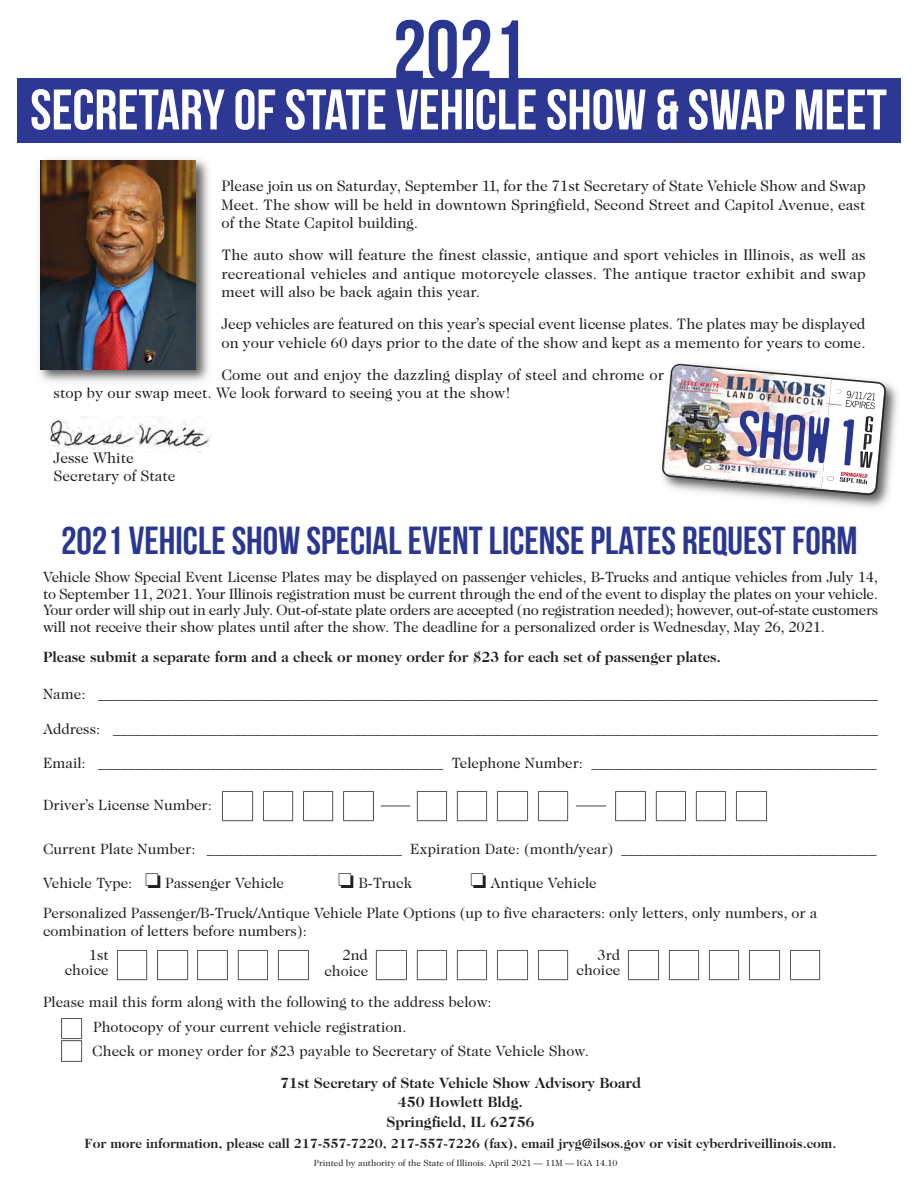
<style>
.page{position:relative;width:918px;height:1188px;background:#fff}
.page>*{position:absolute;margin:0;border:0;box-sizing:border-box;transform-origin:0 0}
.t1{font:84px "Bebas Neue";color:#293791}
.t2{font:58.95px "License Plate";color:#293791}
.t3{font:57px "Bebas Neue";color:#fff}
.t4{font:39px "Bebas Neue";color:#293791}
.t5{font:15.3px/18.3px "Caslon Two Twenty Four";color:#212021}
.t6{font:15px/16.5px "Caslon Two Twenty Four";color:#212021}
.t7{font:700 15px/19.5px "Caslon Two Twenty Four";color:#212021;text-align:center}
.t8{font:700 13.5px "Caslon Two Twenty Four";color:#212021}
.t9{font:9px "Caslon Two Twenty Four";color:#212021}
</style>
<div class="page">
<div style="left:17px;top:78px;width:884px;height:65px;background:#2c3893"></div>
<img style="left:49px;top:419px;width:162px;height:34px">
<img style="left:54px;top:452px;width:72px;height:1px">
<img style="left:117px;top:950px;width:31px;height:31px">
<img style="left:157px;top:950px;width:32px;height:31px">
<img style="left:197px;top:950px;width:31px;height:31px">
<img style="left:237px;top:950px;width:31px;height:31px">
<img style="left:277px;top:950px;width:32px;height:31px">
<img style="left:375px;top:950px;width:32px;height:31px">
<img style="left:416px;top:950px;width:31px;height:31px">
<img style="left:456px;top:950px;width:32px;height:31px">
<img style="left:496px;top:950px;width:33px;height:31px">
<img style="left:537px;top:950px;width:32px;height:31px">
<img style="left:627px;top:950px;width:32px;height:31px">
<img style="left:668px;top:950px;width:32px;height:31px">
<img style="left:708px;top:950px;width:32px;height:31px">
<img style="left:749px;top:950px;width:32px;height:31px">
<img style="left:790px;top:950px;width:31px;height:31px">
<img style="left:222px;top:791px;width:32px;height:31px">
<img style="left:263px;top:791px;width:31px;height:31px">
<img style="left:303px;top:791px;width:31px;height:31px">
<img style="left:343px;top:791px;width:31px;height:31px">
<img style="left:416px;top:791px;width:31px;height:31px">
<img style="left:456px;top:791px;width:32px;height:31px">
<img style="left:496px;top:791px;width:33px;height:31px">
<img style="left:537px;top:791px;width:32px;height:31px">
<img style="left:615px;top:791px;width:31px;height:31px">
<img style="left:655px;top:791px;width:31px;height:31px">
<img style="left:695px;top:791px;width:31px;height:31px">
<img style="left:735px;top:791px;width:32px;height:31px">
<img style="left:39px;top:159px;width:170px;height:223px">
<img style="left:40px;top:161px;width:156px;height:208px">
<img style="left:760px;top:383px;width:138px;height:124px">
<img style="left:661px;top:363px;width:227px;height:134px">
<img style="left:664px;top:365px;width:220px;height:129px">
<img style="left:61px;top:1018px;width:22px;height:44px">
<img style="left:575px;top:805px;width:32px;height:2px">
<h1 class="t1" style="left:393px;top:20px;width:135px">2021</h1>
<h3 class="t3" style="left:30px;top:90px;width:858px">SECRETARY OF STATE VEHICLE SHOW &amp; SWAP MEET</h3>
<p class="t5" style="left:221px;top:178px;width:646px;text-align:justify">Please join us on Saturday, September 11, for the 71st Secretary of State Vehicle Show and Swap Meet. The show will be held in downtown Springfield, Second Street and Capitol Avenue, east of the State Capitol building.</p>
<p class="t5" style="left:221px;top:247px;width:646px;text-align:justify">The auto show will feature the finest classic, antique and sport vehicles in Illinois, as well as recreational vehicles and antique motorcycle classes. The antique tractor exhibit and swap meet will also be back again this year.</p>
<p class="t5" style="left:221px;top:316px;width:646px">Jeep vehicles are featured on this year’s special event license plates. The plates may be displayed on your vehicle 60 days prior to the date of the show and kept as a memento for years to come.</p>
<p class="t5" style="left:54px;top:367px;width:612px;text-indent:168px">Come out and enjoy the dazzling display of steel and chrome or stop by our swap meet. We look forward to seeing you at the show!</p>
<p class="t5" style="left:54px;top:450px;width:124px">Jesse White<br>Secretary of State</p>
<h2 class="t2" style="left:738px;top:403px;width:127px;rotate:5deg">SHOW1</h2>
<h3 class="t4" style="left:61px;top:526px;width:798px">2021 VEHICLE SHOW SPECIAL EVENT LICENSE PLATES REQUEST FORM</h3>
<p class="t6" style="left:43px;top:570px;width:837px;text-align:justify">Vehicle Show Special Event License Plates may be displayed on passenger vehicles, B-T rucks and antique vehicles from July 14, to September 11, 2021. Your Illinois registration must be current through the end of the event to display the plates on your vehicle.<br>Your order will ship out in early July. Out-of-state plate orders are accepted (no registration needed); however, out-of-state customers will not receive their show plates until after the show. The deadline for a personalized order is Wednesday, May 26, 2021.</p>
<p class="t7" style="left:43px;top:648px;width:680px">Please submit a separate form and a check or money order for $23 for each set of passenger plates.</p>
<p class="t6" style="left:43px;top:687px;width:836px">Name: ________________________________________________________________________________________________________</p>
<p class="t6" style="left:43px;top:722px;width:836px">Address: ______________________________________________________________________________________________________</p>
<p class="t6" style="left:43px;top:756px;width:835px">Email: ______________________________________________ Telephone Number: ______________________________________</p>
<p class="t6" style="left:43px;top:798px;width:170px">Driver’s License Number:</p>
<p class="t6" style="left:43px;top:842px;width:835px">Current Plate Number: __________________________ Expiration Date: (month/year) __________________________________</p>
<p class="t6" style="left:43px;top:876px;width:243px">Vehicle Type: ❏ Passenger Vehicle</p>
<p class="t6" style="left:338px;top:876px;width:75px">❏ B-Truck</p>
<p class="t6" style="left:43px;top:869px;width:776px;line-height:30px;text-indent:427px">❏ Antique Vehicle<br>Personalized Passenger/B-Truck/Antique Vehicle Plate Options (up to five characters: only letters, only numbers, or a</p>
<p class="t6" style="left:89px;top:920px;width:219px;line-height:24px;text-indent:-46px">combination of letters before numbers):<br>1st</p>
<p class="t6" style="left:342px;top:948px;width:27px">2nd</p>
<p class="t6" style="left:597px;top:948px;width:24px">3rd</p>
<p class="t6" style="left:93px;top:990px;width:400px;line-height:25.5px;text-indent:-50px">Please mail this form along with the following to the address below:<br>Photocopy of your current vehicle registration.</p>
<p class="t6" style="left:92px;top:1044px;width:498px">Check or money order for $23 payable to Secretary of State Vehicle Show.</p>
<p class="t7" style="left:280px;top:1074px;width:362px">71st Secretary of State Vehicle Show Advisory Board<br>450 Howlett Bldg.<br>Springfield, IL 62756</p>
<p class="t8" style="left:85px;top:1138px;width:753px">For more information, please call 217-557-7220, 217-557-7226 (fax), email jryg@ilsos.gov or visit cyberdriveillinois.com.</p>
<p class="t9" style="left:314px;top:1160px;width:305px">Printed by authority of the State of Illinois. April 2021 — 11M — IGA 14.10</p>
<p class="t6" style="left:65px;top:963px;width:45px">choice</p>
<p class="t6" style="left:324px;top:963px;width:45px">choice</p>
<p class="t6" style="left:577px;top:963px;width:45px">choice</p>
</div>
